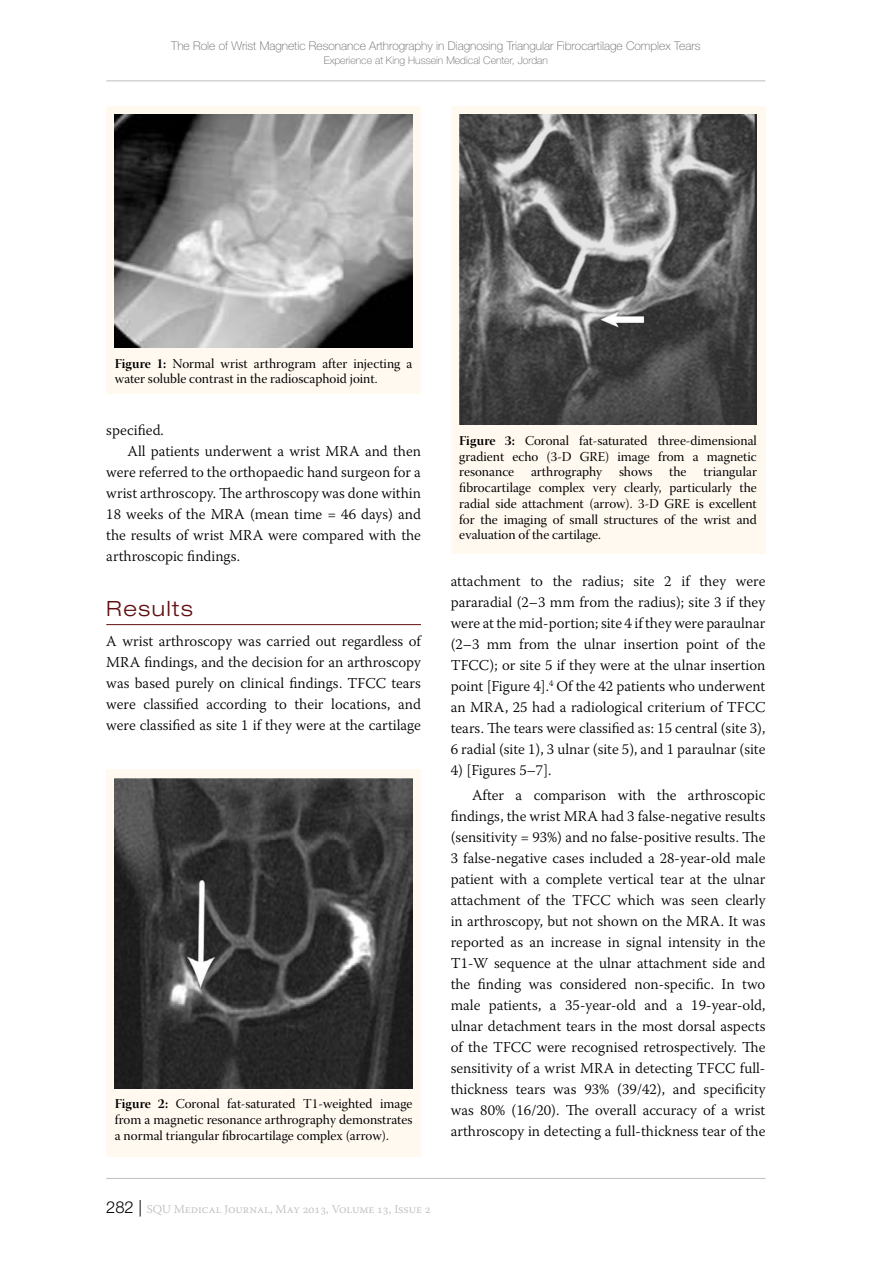
<style>
.page{position:relative;width:893px;height:1263px;background:#fff}
.page>*{position:absolute;margin:0;border:0;box-sizing:border-box;transform-origin:0 0}
.t1{font:300 expanded 21px "Helvetica Neue LT Pro";letter-spacing:.075em;color:#600e10}
.t2{font:300 15px/21px "Warnock Pro";color:#000;text-align:justify}
.t3{font:13.5px/15.8px "Warnock Pro Subh";color:#000;text-align:justify}
.t4{font:100 12px "Helvetica Neue LT Pro";color:#636466}
.t5{font:300 12px "Warnock Pro";color:#bcbec0}
.t6{font:100 10.5px "Helvetica Neue LT Pro";color:#636466}
.s1{font-family:"Warnock Pro Bold Disp"}
.s2{font-family:"Helvetica Neue LT Pro";font-size:16.5px;color:#000}
</style>
<div class="page">
<hr style="left:106px;top:81px;width:659px;height:1px;background:#bcbec0">
<hr style="left:106px;top:1178px;width:659px;height:1px;background:#bcbec0">
<hr style="left:106px;top:624px;width:315px;height:1px;background:#600e10">
<div style="left:106px;top:106px;width:315px;height:288px;background:#fff9f0"></div>
<img style="left:115px;top:115px;width:297px;height:233px">
<div style="left:106px;top:770px;width:315px;height:387px;background:#fff9f0"></div>
<img style="left:115px;top:778px;width:297px;height:310px">
<div style="left:451px;top:106px;width:314px;height:448px;background:#fff9f0"></div>
<img style="left:459px;top:115px;width:297px;height:310px">
<p class="t4" style="left:171px;top:39px;width:531px">The Role of Wrist Magnetic Resonance Arthrography in Diagnosing Triangular Fibrocartilage Complex Tears</p>
<p class="t6" style="left:324px;top:54px;width:226px">Experience at King Hussein Medical Center, Jordan</p>
<p class="t3" style="left:115px;top:357px;width:299px"><span class="s1">Figure 1:</span> Normal wrist arthrogram after injecting a water soluble contrast in the radioscaphoid joint.</p>
<p class="t2" style="left:106px;top:419px;width:59px">specified.</p>
<p class="t2" style="left:128px;top:440px;width:295px">All patients underwent a wrist MRA and then</p>
<p class="t2" style="left:106px;top:461px;width:316px">were referred to the orthopaedic hand surgeon for a</p>
<p class="t2" style="left:106px;top:482px;width:316px">wrist arthroscopy. The arthroscopy was done within</p>
<p class="t2" style="left:106px;top:503px;width:316px">18 weeks of the MRA (mean time = 46 days) and</p>
<p class="t2" style="left:106px;top:524px;width:316px">the results of wrist MRA were compared with the</p>
<p class="t2" style="left:106px;top:545px;width:135px">arthroscopic findings.</p>
<h1 class="t1" style="left:106px;top:596px;width:88px">Results</h1>
<p class="t2" style="left:106px;top:630px;width:316px">A wrist arthroscopy was carried out regardless of MRA findings, and the decision for an arthroscopy was based purely on clinical findings. TFCC tears were classified according to their locations, and were classified as site 1 if they were at the cartilage</p>
<p class="t3" style="left:115px;top:1097px;width:299px"><span class="s1">Figure 2:</span> Coronal fat-saturated T1-weighted image from a magnetic resonance arthrography demonstrates a normal triangular fibrocartilage complex (arrow).</p>
<p class="t3" style="left:459px;top:434px;width:299px"><span class="s1">Figure 3:</span> Coronal fat-saturated three-dimensional gradient echo (3-D GRE) image from a magnetic resonance arthrography shows the triangular fibrocartilage complex very clearly, particularly the radial side attachment (arrow). 3-D GRE is excellent for the imaging of small structures of the wrist and evaluation of the cartilage.</p>
<p class="t2" style="left:451px;top:570px;width:316px">attachment to the radius; site 2 if they were pararadial (2–3 mm from the radius); site 3 if they were at the mid-portion; site 4 if they were paraulnar (2–3 mm from the ulnar insertion point of the TFCC); or site 5 if they were at the ulnar insertion point [Figure 4].<sup>4</sup> Of the 42 patients who underwent an MRA, 25 had a radiological criterium of TFCC tears. The tears were classified as: 15 central (site 3), 6 radial (site 1), 3 ulnar (site 5), and 1 paraulnar (site</p>
<p class="t2" style="left:472px;top:757px;width:295px;line-height:25.2px;text-indent:-21px">4) [Figures 5–7].<br>After a comparison with the arthroscopic</p>
<p class="t2" style="left:451px;top:805px;width:316px">findings, the wrist MRA had 3 false-negative results (sensitivity = 93%) and no false-positive results. The 3 false-negative cases included a 28-year-old male patient with a complete vertical tear at the ulnar attachment of the TFCC which was seen clearly in arthroscopy, but not shown on the MRA. It was reported as an increase in signal intensity in the T1-W sequence at the ulnar attachment side and the finding was considered non-specific. In two male patients, a 35-year-old and a 19-year-old, ulnar detachment tears in the most dorsal aspects of the TFCC were recognised retrospectively. The sensitivity of a wrist MRA in detecting TFCC full&shy;thickness tears was 93% (39/42), and specificity was 80% (16/20). The overall accuracy of a wrist arthroscopy in detecting a full-thickness tear of the</p>
<p class="t5" style="left:106px;top:1201px;width:326px"><span class="s2">282 |</span> SQU Medical Journal, May 2013, Volume 13, Issue 2</p>
</div>
